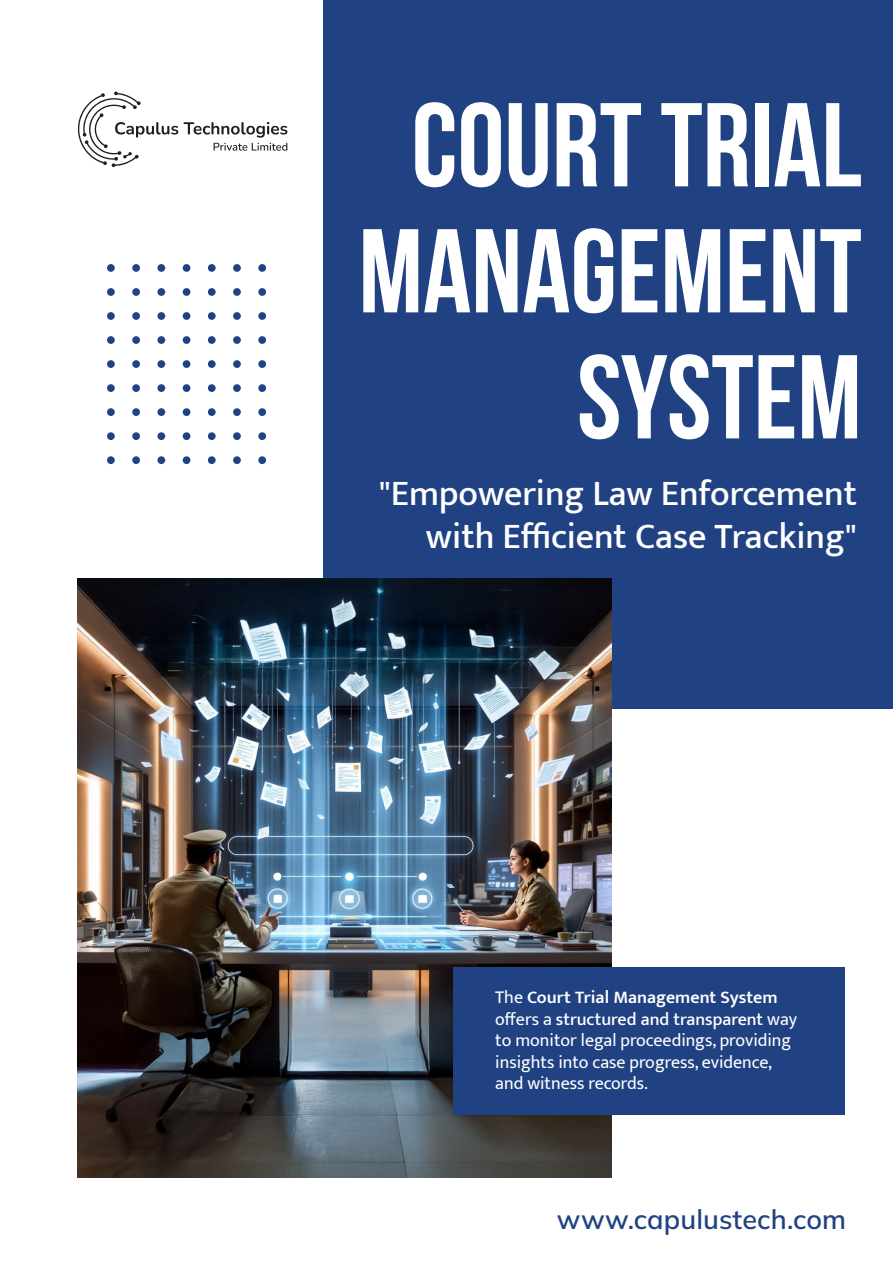
<style>
.page{position:relative;width:893px;height:1263px;background:#fff}
.page>*{position:absolute;margin:0;border:0;box-sizing:border-box;transform-origin:0 0}
.t1{font:700 118.8px/126px "Bebas Neue";color:#fff;text-align:right}
.t2{font:500 36px/43.2px "Mukta Mahee";color:#fff;text-align:right}
.t3{font:600 27px "Mulish";letter-spacing:.005em;color:#204283}
.t4{font:18px/21.6px "Mukta Mahee";color:#fff}
.s1{font-weight:600}
.s2{font-weight:500}
</style>
<div class="page">
<div style="left:324px;top:0;width:569px;height:709px;background:#204283"></div>
<img style="left:78px;top:578px;width:533px;height:600px">
<svg style="left:107px;top:264px;width:159px;height:200px"></svg>
<div style="left:453px;top:967px;width:391px;height:147px;background:#204283"></div>
<svg style="left:78px;top:91px;width:100px;height:76px"></svg>
<svg style="left:184px;top:122px;width:103px;height:29px"></svg>
<h1 class="t1" style="left:359px;top:81px;width:505px">COURT TRIAL<br>MANAGEMENT<br>SYSTEM</h1>
<h2 class="t2" style="left:379px;top:471px;width:480px">"Empowering Law Enforcement with Efficient Case Tracking"</h2>
<p class="t4" style="left:495px;top:986px;width:303px">The <span class="s1">Court Trial Management System </span>offers a <span class="s2">structured and transparent</span> way to monitor legal proceedings, providing insights into case progress, evidence, and witness records.</p>
<h3 class="t3" style="left:557px;top:1201px;width:291px">www.capulustech.com</h3>
</div>
